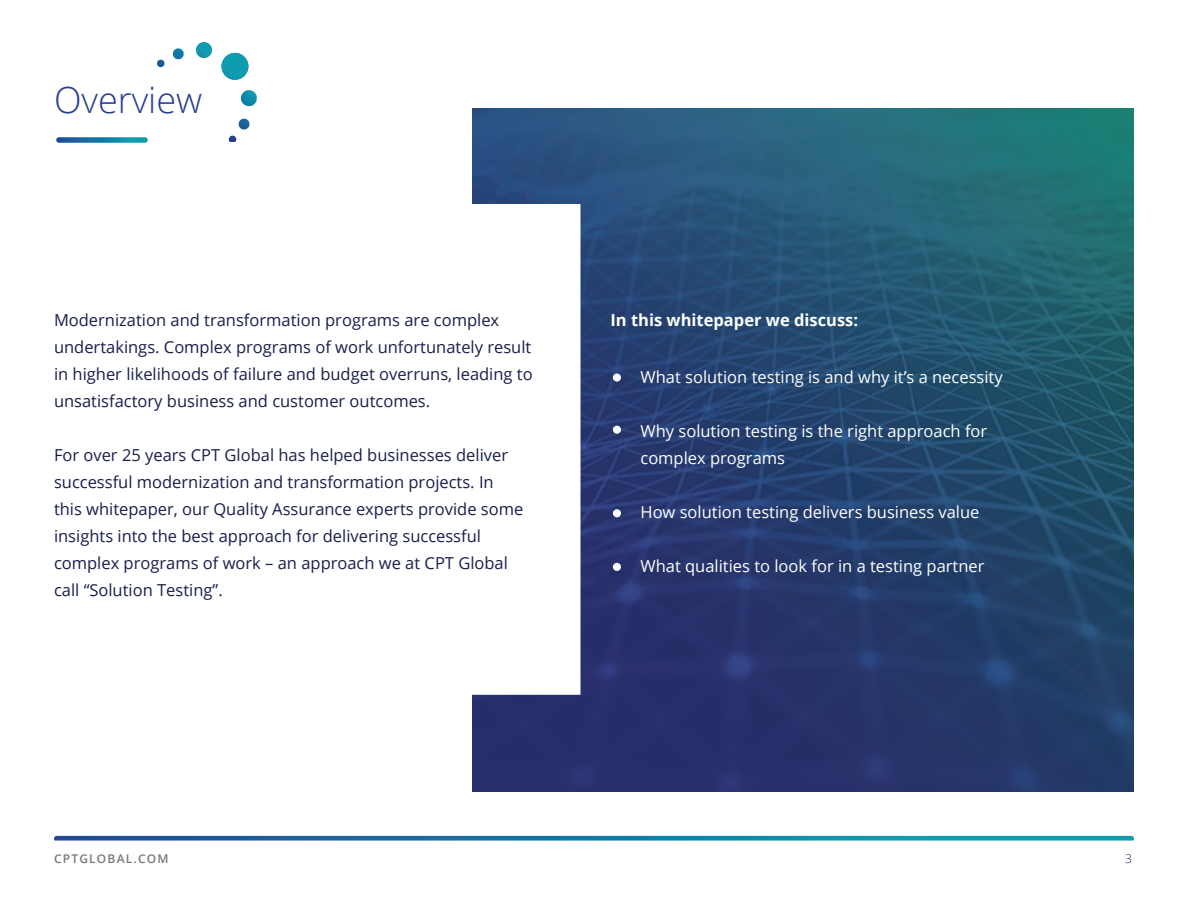
<style>
.page{position:relative;width:1188px;height:918px;background:#fff}
.page>*{position:absolute;margin:0;border:0;box-sizing:border-box;transform-origin:0 0}
.Paragraph_Style_1{font:300 36px "Open Sans";color:#283e91}
.Paragraph_Style_1-2{font:16.5px/27px "Open Sans";color:#181f4b}
.Paragraph_Style_1-3{font:16.5px/27px "Open Sans";color:#fff}
.Paragraph_Style_1-4{font:700 16.5px "Open Sans";color:#fff}
.t1{font:600 12px "Open Sans";letter-spacing:.1em;color:#797878}
.t2{font:300 12px "Open Sans";color:#181f4b}
</style>
<div class="page">
<svg style="left:54px;top:836px;width:1080px;height:5px;background:#2986ac"></svg>
<img style="left:472px;top:108px;width:662px;height:684px">
<svg style="left:241px;top:90px;width:16px;height:17px"></svg>
<svg style="left:195px;top:42px;width:17px;height:17px"></svg>
<svg style="left:238px;top:119px;width:12px;height:11px"></svg>
<svg style="left:172px;top:48px;width:12px;height:12px"></svg>
<svg style="left:157px;top:60px;width:8px;height:7px"></svg>
<svg style="left:229px;top:136px;width:7px;height:6px"></svg>
<svg style="left:221px;top:53px;width:27px;height:27px"></svg>
<div style="left:42px;top:204px;width:538px;height:491px;background:#fff"></div>
<svg style="left:56px;top:137px;width:92px;height:6px"></svg>
<div style="left:613px;top:373px;width:8px;height:9px;background:#fff;border-radius:50%"></div>
<div style="left:613px;top:426px;width:8px;height:8px;background:#fff;border-radius:50%"></div>
<div style="left:613px;top:509px;width:8px;height:8px;background:#fff;border-radius:50%"></div>
<div style="left:613px;top:563px;width:8px;height:8px;background:#fff;border-radius:50%"></div>
<p class="Paragraph_Style_1" style="left:54px;top:76px;width:150px">Overview</p>
<p class="Paragraph_Style_1-2" style="left:54px;top:306px;width:480px">Modernization and transformation programs are complex undertakings. Complex programs of work unfortunately result in higher likelihoods of failure and budget overruns, leading to unsatisfactory business and customer outcomes.</p>
<p class="Paragraph_Style_1-2" style="left:54px;top:441px;width:471px">For over 25 years CPT Global has helped businesses deliver successful modernization and transformation projects. In this whitepaper, our Quality Assurance experts provide some insights into the best approach for delivering successful complex programs of work – an approach we at CPT Global call “Solution Testing”.</p>
<p class="Paragraph_Style_1-4" style="left:610px;top:308px;width:249px">In this whitepaper we discuss:</p>
<p class="Paragraph_Style_1-3" style="left:640px;top:363px;width:364px">What solution testing is and why it’s a necessity</p>
<p class="Paragraph_Style_1-3" style="left:640px;top:417px;width:348px">Why solution testing is the right approach for complex programs</p>
<p class="Paragraph_Style_1-3" style="left:640px;top:498px;width:341px">How solution testing delivers business value</p>
<p class="Paragraph_Style_1-3" style="left:640px;top:552px;width:346px">What qualities to look for in a testing partner</p>
<p class="t1" style="left:54px;top:850px;width:116px">CPTGLOBAL.COM</p>
<p class="t2" style="left:1125px;top:850px;width:8px">3</p>
</div>
